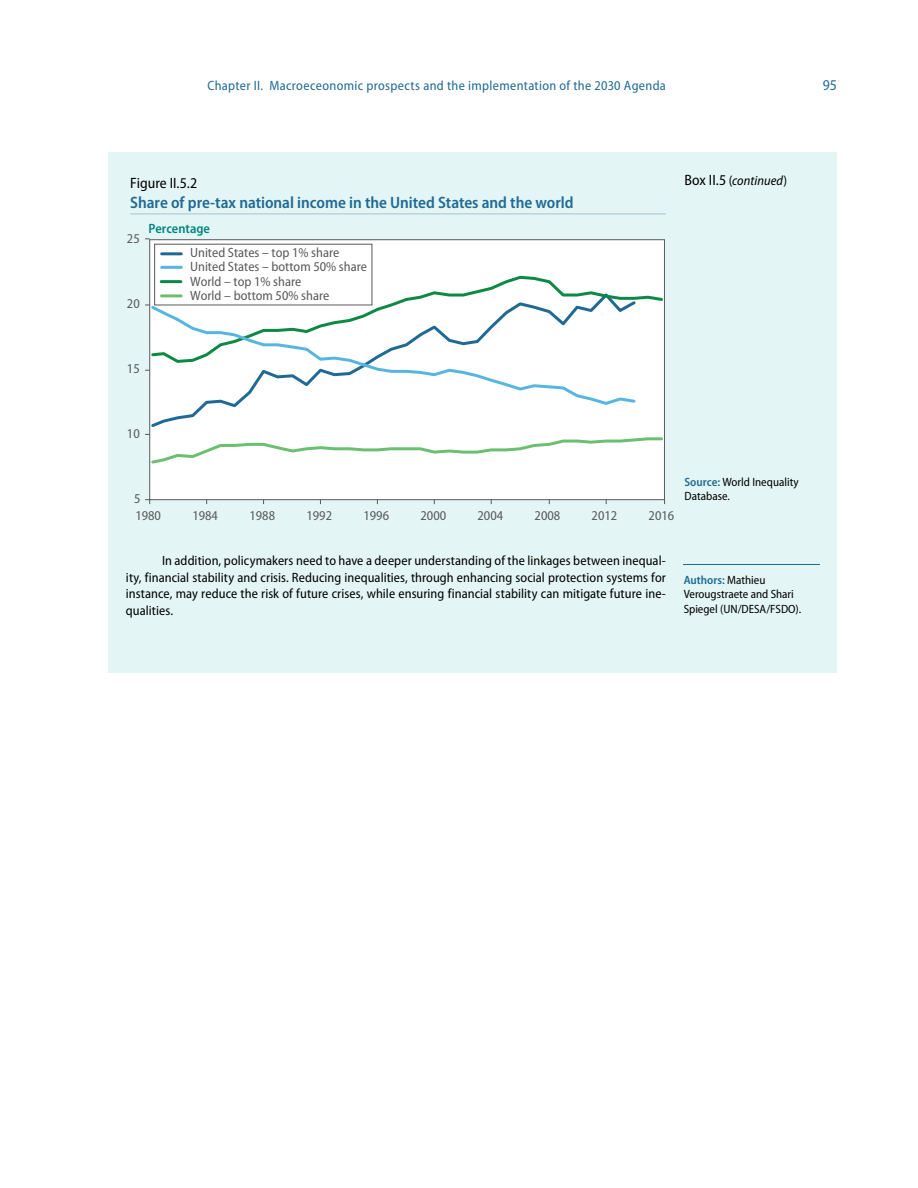
<style>
.page{position:relative;width:918px;height:1188px;background:#fff}
.page>*{position:absolute;margin:0;border:0;box-sizing:border-box;transform-origin:0 0}
.t1{font:600 semi-condensed 16.5px "Myriad Pro";color:#1f6a95}
.t2{font:semi-condensed 15px "Myriad Pro";color:#000}
.t3{font:semi-condensed 15px "Myriad Pro";color:#1f6a95}
.t4{font:semi-condensed 13.5px/16.5px "Myriad Pro";letter-spacing:.005em;color:#000;text-align:justify}
.t5{font:semi-condensed 13.5px/28.7px "Myriad Pro";color:#58595b}
.t6{font:semi-condensed 13.5px "Myriad Pro";letter-spacing:.025em;color:#1f6a95}
.t7{font:italic semi-condensed 13.5px "Myriad Pro";letter-spacing:.005em;color:#000}
.t8{font:600 semi-condensed 13.5px "Myriad Pro";color:#008581}
.t9{font:semi-condensed 12px/14.2px "Myriad Pro";color:#000}
.s1{font-style:normal;font-size:15px}
.s2{font-style:normal}
.s3{font-stretch:normal}
.s4{font-weight:600;color:#1f6a95}
</style>
<div class="page">
<div style="left:108px;top:153px;width:729px;height:520px;background:#e3f5f4"></div>
<hr style="left:130px;top:214px;width:536px;height:1px;background:#a5c3d5">
<div style="left:150px;top:240px;width:514px;height:260px;background:#fff"></div>
<div style="left:154px;top:244px;width:218px;height:61px;border:1px solid #58595b"></div>
<svg style="left:145px;top:499px;width:5px;height:5px"></svg>
<svg style="left:149px;top:274px;width:516px;height:90px"></svg>
<svg style="left:149px;top:303px;width:488px;height:104px"></svg>
<svg style="left:145px;top:434px;width:520px;height:32px"></svg>
<hr style="left:162px;top:252px;width:19px;height:3px;background:#1f6a95">
<hr style="left:161px;top:280px;width:20px;height:3px;background:#0c8944">
<hr style="left:162px;top:266px;width:19px;height:3px;background:#57b6e0">
<hr style="left:161px;top:294px;width:20px;height:3px;background:#6ac070">
<hr style="left:683px;top:564px;width:137px;height:1px;background:#1f6a95">
<p class="t6" style="left:207px;top:78px;width:460px">Chapter II. Macroeceonomic prospects and the implementation of the 2030 Agenda</p>
<p class="t3" style="left:823px;top:77px;width:16px">95</p>
<p class="t2" style="left:130px;top:175px;width:68px">Figure II.5.2</p>
<p class="t7" style="left:685px;top:173px;width:104px"><span class="s1">Box II.5</span> <span class="s2">(</span>continued<span class="s2">)</span></p>
<p class="t1" style="left:130px;top:193px;width:445px">Share of pre-tax national income in the United States and the world</p>
<p class="t5" style="left:127px;top:225px;width:14px">25</p>
<p class="t5" style="left:127px;top:290px;width:14px">20</p>
<p class="t8" style="left:149px;top:221px;width:63px">Percentage</p>
<p class="t5" style="left:190px;top:239px;width:151px">United States <span class="s3">–</span> top 1% share<br>World <span class="s3">–</span> top 1% share</p>
<p class="t5" style="left:190px;top:253px;width:178px">United States <span class="s3">–</span> bottom 50% share<br>World <span class="s3">–</span> bottom 50% share</p>
<p class="t5" style="left:127px;top:355px;width:14px">15</p>
<p class="t5" style="left:127px;top:420px;width:14px">10</p>
<p class="t5" style="left:134px;top:484px;width:8px">5</p>
<p class="t5" style="left:135px;top:502px;width:27px">1980</p>
<p class="t5" style="left:192px;top:502px;width:27px">1984</p>
<p class="t5" style="left:249px;top:502px;width:27px">1988</p>
<p class="t5" style="left:306px;top:502px;width:27px">1992</p>
<p class="t5" style="left:364px;top:502px;width:27px">1996</p>
<p class="t5" style="left:421px;top:502px;width:27px">2000</p>
<p class="t5" style="left:478px;top:502px;width:27px">2004</p>
<p class="t5" style="left:535px;top:502px;width:27px">2008</p>
<p class="t5" style="left:592px;top:502px;width:27px">2012</p>
<p class="t5" style="left:649px;top:502px;width:27px">2016</p>
<p class="t9" style="left:685px;top:475px;width:116px"><span class="s4">Source:</span> World Inequality<br>Database.</p>
<p class="t4" style="left:126px;top:553px;width:542px;text-indent:36px">In addition, policymakers need to have a deeper understanding of the linkages between inequal&shy;ity, financial stability and crisis. Reducing inequalities, through enhancing social protection systems for instance, may reduce the risk of future crises, while ensuring financial stability can mitigate future ine&shy;qualities.</p>
<p class="t9" style="left:684px;top:573px;width:119px"><span class="s4">Authors:</span> Mathieu<br>Verougstraete and Shari<br>Spiegel (UN/DESA/FSDO).</p>
</div>
